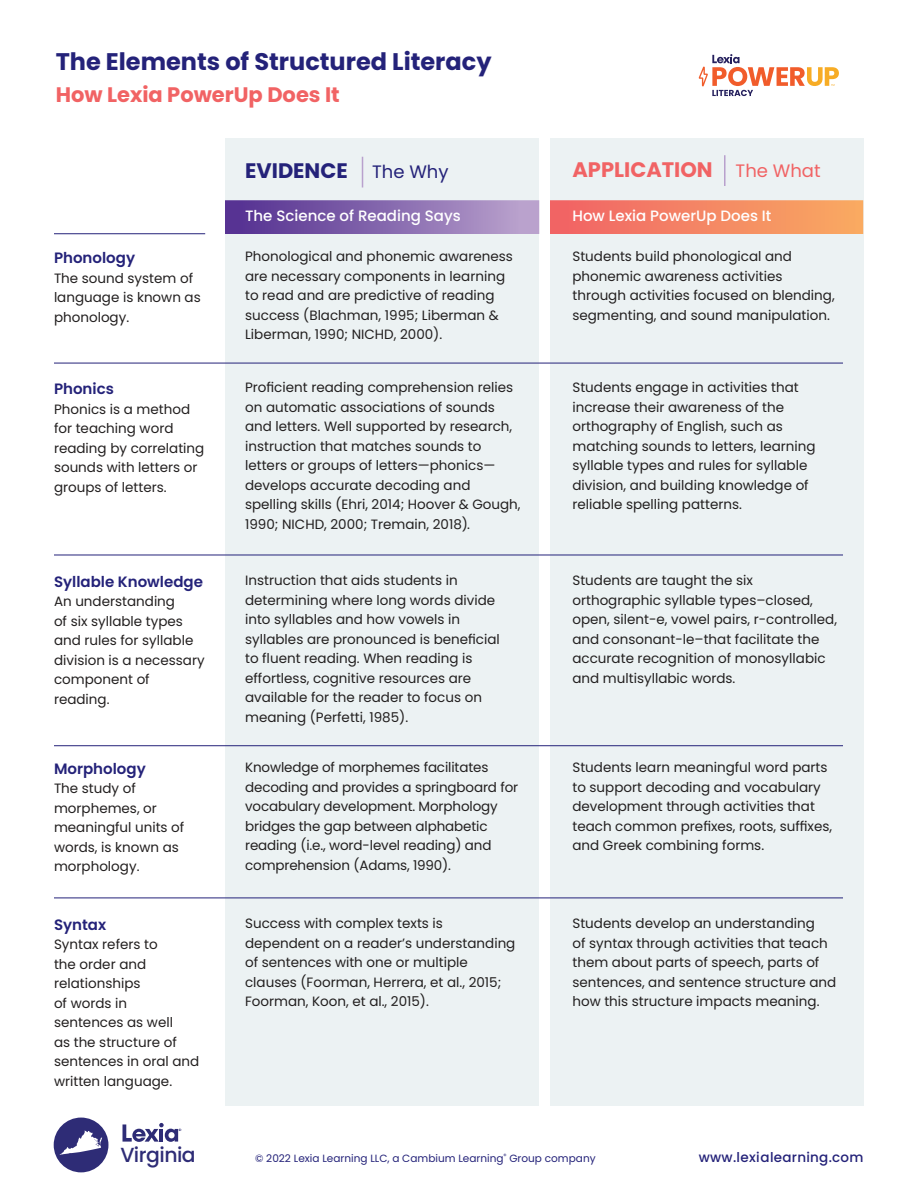
<style>
.page{position:relative;width:918px;height:1188px;background:#fff}
.page>*{position:absolute;margin:0;border:0;box-sizing:border-box;transform-origin:0 0}
.t1{font:700 24px "Poppins";color:#242279}
.t2{font:700 21px "Poppins";color:#f16364}
.t3{font:700 21px "Poppins";color:#242279}
.t4{font:500 20.4px "Poppins";letter-spacing:-.025em;color:#2e2c76}
.t5{font:18px "Poppins";color:#f16364}
.t6{font:18px "Poppins";color:#242279}
.t7{font:600 15px "Poppins";color:#242279}
.t8{font:500 15px "Poppins";color:#fff}
.t9{font:13.5px/19.5px "Poppins";color:#221f1f}
.t10{font:500 13.5px "Poppins";letter-spacing:.02em;color:#242279}
.t11{font:10.5px "Poppins";color:#242279}
</style>
<div class="page">
<svg style="left:123px;top:1123px;width:58px;height:19px"></svg>
<svg style="left:54px;top:1118px;width:54px;height:54px"></svg>
<div style="left:550px;top:138px;width:314px;height:968px;background:#ecf2f3"></div>
<div style="left:225px;top:138px;width:314px;height:968px;background:#ecf2f3"></div>
<hr style="left:54px;top:363px;width:789px;height:1px;background:#242279">
<hr style="left:54px;top:555px;width:789px;height:1px;background:#242279">
<hr style="left:54px;top:745px;width:789px;height:1px;background:#242279">
<hr style="left:54px;top:898px;width:789px;height:1px;background:#242279">
<hr style="left:54px;top:233px;width:151px;height:1px;background:#242279">
<img style="left:225px;top:200px;width:314px;height:34px">
<img style="left:550px;top:200px;width:313px;height:34px">
<hr style="left:362px;top:157px;width:1px;height:31px;background:#b9a1cd">
<hr style="left:724px;top:155px;width:2px;height:31px;background:#b9a1cd">
<svg style="left:699px;top:54px;width:140px;height:42px"></svg>
<h1 class="t1" style="left:56px;top:51px;width:437px">The Elements of Structured Literacy</h1>
<h2 class="t2" style="left:56px;top:85px;width:286px">How Lexia PowerUp Does It</h2>
<p class="t7" style="left:54px;top:251px;width:83px">Phonology</p>
<p class="t9" style="left:54px;top:269px;width:148px">The sound system of language is known as phonology.</p>
<p class="t7" style="left:54px;top:382px;width:61px">Phonics</p>
<p class="t9" style="left:54px;top:400px;width:152px">Phonics is a method for teaching word reading by correlating sounds with letters or groups of letters.</p>
<p class="t7" style="left:54px;top:575px;width:150px">Syllable Knowledge</p>
<p class="t9" style="left:54px;top:592px;width:152px">An understanding<br>of six syllable types and rules for syllable division is a necessary component of reading.</p>
<p class="t7" style="left:54px;top:762px;width:93px">Morphology</p>
<p class="t9" style="left:54px;top:780px;width:132px">The study of morphemes, or meaningful units of words, is known as morphology.</p>
<p class="t7" style="left:54px;top:918px;width:54px">Syntax</p>
<p class="t9" style="left:54px;top:936px;width:147px">Syntax refers to<br>the order and relationships<br>of words in sentences as well<br>as the structure of sentences in oral and written language.</p>
<h2 class="t3" style="left:245px;top:161px;width:104px">EVIDENCE</h2>
<h3 class="t6" style="left:372px;top:164px;width:78px">The Why</h3>
<p class="t8" style="left:245px;top:207px;width:217px">The Science of Reading Says</p>
<p class="t9" style="left:245px;top:247px;width:269px">Phonological and phonemic awareness are necessary components in learning to read and are predictive of reading success (Blachman, 1995; Liberman &amp; Liberman, 1990; NICHD, 2000).</p>
<p class="t9" style="left:245px;top:378px;width:277px">Proficient reading comprehension relies on automatic associations of sounds and letters. Well supported by research, instruction that matches sounds to letters or groups of letters—phonics— develops accurate decoding and spelling skills (Ehri, 2014; Hoover &amp; Gough, 1990; NICHD, 2000; Tremain, 2018).</p>
<p class="t9" style="left:245px;top:571px;width:256px">Instruction that aids students in determining where long words divide into syllables and how vowels in syllables are pronounced is beneficial to fluent reading. When reading is effortless, cognitive resources are available for the reader to focus on meaning (Perfetti, 1985).</p>
<p class="t9" style="left:245px;top:758px;width:275px">Knowledge of morphemes facilitates decoding and provides a springboard for vocabulary development. Morphology bridges the gap between alphabetic reading (i.e., word-level reading) and comprehension (Adams, 1990).</p>
<p class="t9" style="left:245px;top:914px;width:272px">Success with complex texts is dependent on a reader’s understanding of sentences with one or multiple clauses (Foorman, Herrera, et al., 2015; Foorman, Koon, et al., 2015).</p>
<h2 class="t2" style="left:572px;top:160px;width:142px">APPLICATION</h2>
<h3 class="t5" style="left:736px;top:164px;width:87px">The What</h3>
<p class="t8" style="left:572px;top:207px;width:201px">How Lexia PowerUp Does It</p>
<p class="t9" style="left:572px;top:247px;width:264px">Students build phonological and phonemic awareness activities through activities focused on blending, segmenting, and sound manipulation.</p>
<p class="t9" style="left:572px;top:379px;width:245px">Students engage in activities that increase their awareness of the orthography of English, such as matching sounds to letters, learning syllable types and rules for syllable division, and building knowledge of reliable spelling patterns.</p>
<p class="t9" style="left:572px;top:572px;width:266px">Students are taught the six orthographic syllable types–closed, open, silent-e, vowel pairs, r-controlled, and consonant-le–that facilitate the accurate recognition of monosyllabic and multisyllabic words.</p>
<p class="t9" style="left:572px;top:758px;width:261px">Students learn meaningful word parts to support decoding and vocabulary development through activities that teach common prefixes, roots, suffixes, and Greek combining forms.</p>
<p class="t9" style="left:572px;top:915px;width:265px">Students develop an understanding<br>of syntax through activities that teach them about parts of speech, parts of sentences, and sentence structure and how this structure impacts meaning.</p>
<h3 class="t4" style="left:120px;top:1146px;width:77px">Virginia</h3>
<p class="t10" style="left:699px;top:1152px;width:166px">www.lexialearning.com</p>
<p class="t11" style="left:255px;top:1154px;width:342px">© 2022 Lexia Learning LLC, a Cambium Learning<sup>®</sup> Group company</p>
</div>
